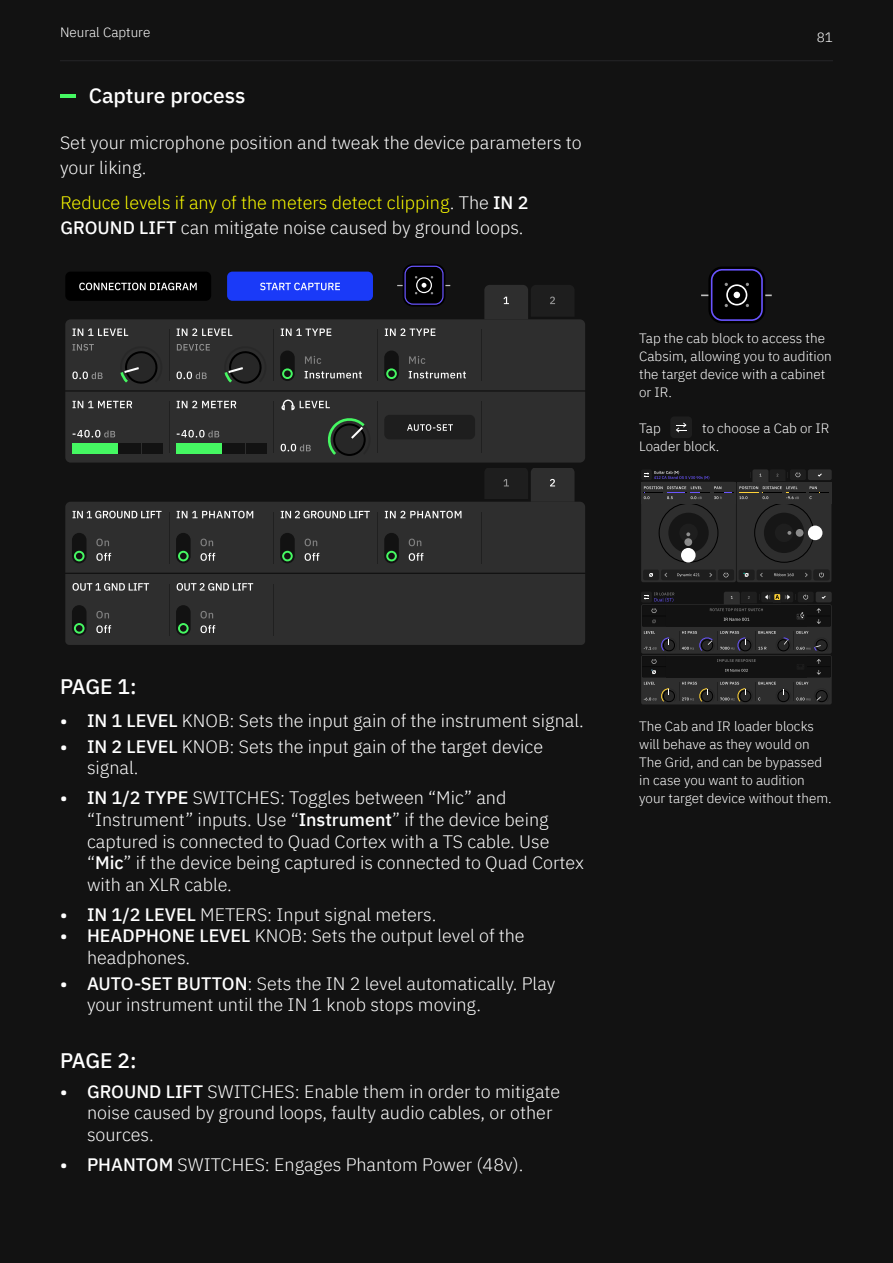
<style>
.page{position:relative;width:893px;height:1263px;background:#121212}
.page>*{position:absolute;margin:0;border:0;box-sizing:border-box;transform-origin:0 0}
.H3{font:500 21px "IBM Plex Sans";color:#fff}
.Dobry_Body_6_45{font:300 18px/21.6px "IBM Plex Sans";color:#fff}
.Dobry_Body_6_45-2{font:300 18px/25.5px "IBM Plex Sans";color:#ff0}
.Akapity{font:300 13.5px/18px "IBM Plex Sans";color:#fff}
.s1{color:#fff}
.s2{font-weight:500;color:#fff}
.s3{font-weight:500}
</style>
<div class="page">
<hr style="left:60px;top:60px;width:773px;height:1px;background:#252528">
<hr style="left:60px;top:95px;width:16px;height:3px;background:#45f862">
<svg style="left:403px;top:264px;width:42px;height:43px"></svg>
<svg style="left:65px;top:266px;width:520px;height:379px"></svg>
<hr style="left:701px;top:294px;width:71px;height:2px;background:#c1c1c1">
<div style="left:708px;top:266px;width:57px;height:57px;background:#000;border-radius:14px"></div>
<svg style="left:711px;top:269px;width:52px;height:52px"></svg>
<div style="left:737px;top:482px;width:94px;height:100px;background:#2e2e2e;border-radius:2px"></div>
<div style="left:754px;top:503px;width:60px;height:59px;border:1px solid #000;border-radius:50%"></div>
<div style="left:764px;top:513px;width:40px;height:40px;background:#161616;border-radius:50%"></div>
<div style="left:775px;top:524px;width:18px;height:18px;background:#1e1e1e;border-radius:50%"></div>
<div style="left:808px;top:526px;width:14px;height:14px;background:#fff;border-radius:50%"></div>
<div style="left:796px;top:529px;width:7px;height:8px;background:#8a8a8a;border-radius:50%"></div>
<svg style="left:787px;top:531px;width:4px;height:4px"></svg>
<div style="left:737px;top:482px;width:94px;height:21px;background:#2e2e2e"></div>
<div style="left:739px;top:570px;width:16px;height:10px;background:#1e1e1e;border-radius:2px"></div>
<svg style="left:743px;top:573px;width:6px;height:4px"></svg>
<div style="left:757px;top:570px;width:54px;height:10px;background:#1e1e1e;border-radius:2px"></div>
<svg style="left:774px;top:573px;width:20px;height:3px"></svg>
<div style="left:813px;top:570px;width:16px;height:10px;background:#1e1e1e;border-radius:2px"></div>
<svg style="left:819px;top:572px;width:5px;height:5px"></svg>
<div style="left:641px;top:469px;width:11px;height:11px;background:#1e1e1e;border-radius:2px"></div>
<svg style="left:644px;top:471px;width:65px;height:8px"></svg>
<div style="left:808px;top:469px;width:24px;height:11px;background:#2e2e2e;border-radius:2px"></div>
<svg style="left:739px;top:469px;width:90px;height:30px"></svg>
<div style="left:641px;top:482px;width:95px;height:100px;background:#2e2e2e;border-radius:2px"></div>
<div style="left:659px;top:503px;width:59px;height:59px;border:1px solid #000;border-radius:50%"></div>
<div style="left:668px;top:513px;width:41px;height:40px;background:#161616;border-radius:50%"></div>
<div style="left:679px;top:524px;width:19px;height:18px;background:#1e1e1e;border-radius:50%"></div>
<div style="left:681px;top:548px;width:15px;height:14px;background:#fff;border-radius:50%"></div>
<div style="left:684px;top:538px;width:8px;height:8px;background:#8a8a8a;border-radius:50%"></div>
<svg style="left:686px;top:532px;width:4px;height:4px"></svg>
<div style="left:641px;top:482px;width:95px;height:21px;background:#2e2e2e"></div>
<svg style="left:644px;top:486px;width:89px;height:13px"></svg>
<div style="left:643px;top:570px;width:16px;height:10px;background:#1e1e1e;border-radius:2px"></div>
<svg style="left:649px;top:573px;width:4px;height:4px"></svg>
<div style="left:661px;top:570px;width:55px;height:10px;background:#1e1e1e;border-radius:2px"></div>
<svg style="left:677px;top:573px;width:23px;height:4px"></svg>
<div style="left:718px;top:570px;width:16px;height:10px;background:#1e1e1e;border-radius:2px"></div>
<svg style="left:723px;top:572px;width:6px;height:5px"></svg>
<div style="left:639px;top:590px;width:195px;height:116px;background:linear-gradient(to right,#1f1f1f,#1f1f1f)"></div>
<div style="left:639px;top:590px;width:195px;height:14px;background:#121212"></div>
<div style="left:816px;top:592px;width:16px;height:10px;background:#262626;border-radius:2px"></div>
<div style="left:641px;top:655px;width:191px;height:49px;background:#2e2e2e;border-radius:2px"></div>
<div style="left:641px;top:592px;width:11px;height:10px;background:#1e1e1e;border-radius:2px"></div>
<svg style="left:642px;top:592px;width:189px;height:110px"></svg>
<div style="left:670px;top:416px;width:22px;height:22px;background:#1e1e1e;border-radius:4px"></div>
<svg style="left:676px;top:423px;width:11px;height:9px"></svg>
<p class="Akapity" style="left:60px;top:22px;width:92px">Neural Capture</p>
<p class="H3" style="left:89px;top:80px;width:158px">Capture process</p>
<p class="Dobry_Body_6_45" style="left:60px;top:128px;width:523px;line-height:25.5px">Set your microphone position and tweak the device parameters to your liking.</p>
<p class="Dobry_Body_6_45-2" style="left:60px;top:188px;width:470px">Reduce levels if any of the meters detect clipping<span class="s1">. The</span> <span class="s2">IN 2<br>GROUND LIFT</span> <span class="s1">can mitigate noise caused by ground loops.</span></p>
<p class="Akapity" style="left:817px;top:27px;width:18px">81</p>
<p class="Akapity" style="left:639px;top:328px;width:194px">Tap the cab block to access the<br>Cabsim, allowing you to audition the target device with a cabinet or IR.</p>
<p class="Akapity" style="left:639px;top:418px;width:23px">Tap</p>
<p class="Akapity" style="left:639px;top:418px;width:192px;text-indent:63px">to choose a Cab or IR<br>Loader block.</p>
<p class="H3" style="left:60px;top:670px;width:78px">PAGE 1:</p>
<p class="Dobry_Body_6_45" style="left:60px;top:709px;width:525px"><span class="s3">• IN 1 LEVEL</span> KNOB: Sets the input gain of the instrument signal.</p>
<p class="Dobry_Body_6_45" style="left:87px;top:734px;width:458px;text-indent:-27px"><span class="s3">• IN 2 LEVEL</span> KNOB: Sets the input gain of the target device signal.</p>
<p class="Dobry_Body_6_45" style="left:87px;top:786px;width:498px;text-indent:-27px"><span class="s3">• IN 1/2 TYPE</span> SWITCHES: Toggles between “Mic” and “Instrument” inputs. Use “<span class="s3">Instrument</span>” if the device being captured is connected to Quad Cortex with a TS cable. Use “<span class="s3">Mic</span>” if the device being captured is connected to Quad Cortex with an XLR cable.</p>
<p class="Dobry_Body_6_45" style="left:60px;top:902px;width:378px"><span class="s3">• IN 1/2 LEVEL</span> METERS: Input signal meters.</p>
<p class="Dobry_Body_6_45" style="left:87px;top:924px;width:439px;text-indent:-27px"><span class="s3">• HEADPHONE LEVEL</span> KNOB: Sets the output level of the headphones.</p>
<p class="Dobry_Body_6_45" style="left:87px;top:971px;width:470px;text-indent:-27px"><span class="s3">• AUTO-SET BUTTON</span>: Sets the IN 2 level automatically. Play your instrument until the IN 1 knob stops moving.</p>
<p class="H3" style="left:60px;top:1044px;width:78px">PAGE 2:</p>
<p class="Dobry_Body_6_45" style="left:87px;top:1079px;width:475px;text-indent:-27px"><span class="s3">• GROUND LIFT</span> SWITCHES: Enable them in order to mitigate noise caused by ground loops, faulty audio cables, or other sources.</p>
<p class="Dobry_Body_6_45" style="left:60px;top:1152px;width:465px"><span class="s3">• PHANTOM</span> SWITCHES: Engages Phantom Power (48v).</p>
<p class="Akapity" style="left:639px;top:716px;width:194px">The Cab and IR loader blocks will behave as they would on<br>The Grid, and can be bypassed in case you want to audition your target device without them.</p>
</div>
